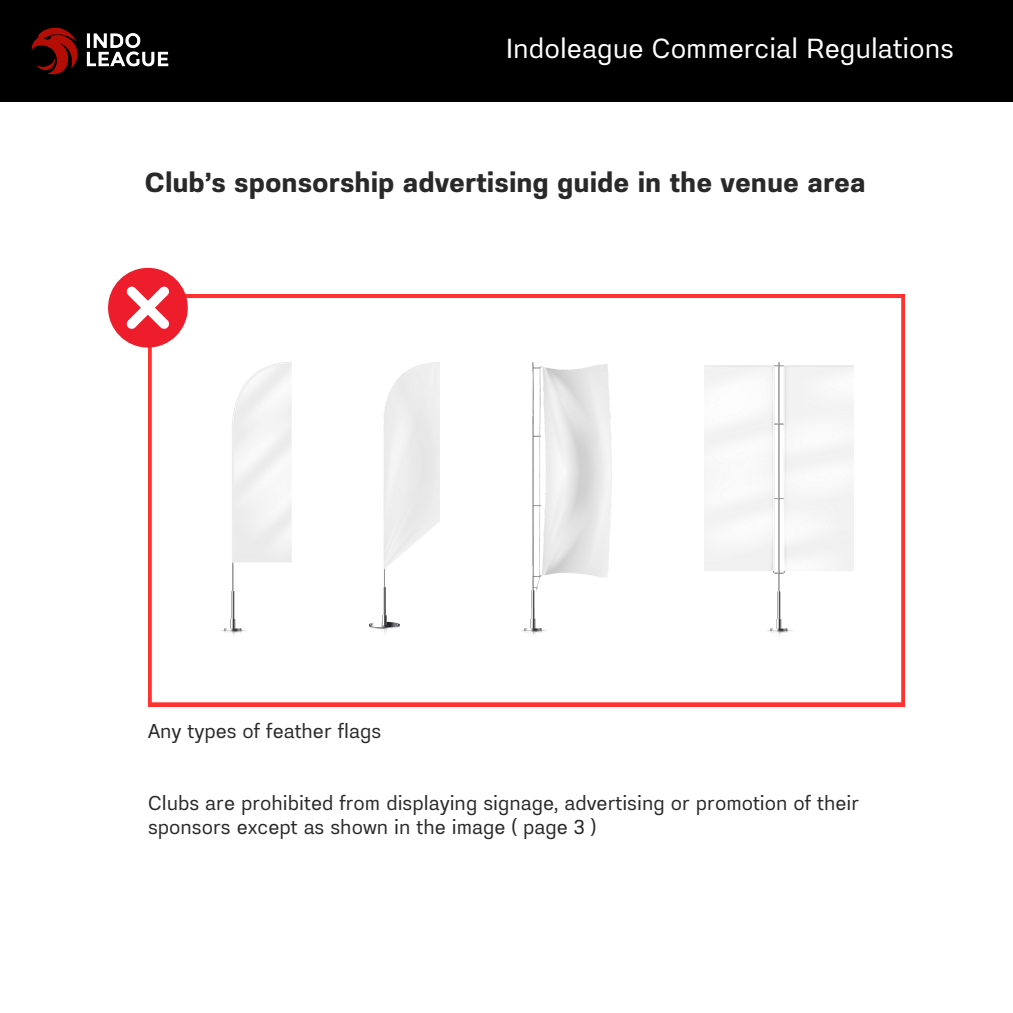
<style>
.page{position:relative;width:1013px;height:1013px;background:#fff}
.page>*{position:absolute;margin:0;border:0;box-sizing:border-box;transform-origin:0 0}
.t1{font:700 27.5px "Prachason Neue";color:#292929}
.t2{font:27.5px "Prachason Neue";color:#fff}
.t3{font:20px/23.5px "Prachason Neue";color:#292929}
</style>
<div class="page">
<div style="left:0;top:0;width:1012px;height:101px;background:#000"></div>
<img style="left:31px;top:27px;width:138px;height:48px">
<svg style="left:148px;top:294px;width:757px;height:412px"></svg>
<img style="left:369px;top:362px;width:71px;height:276px">
<img style="left:218px;top:362px;width:73px;height:276px">
<img style="left:519px;top:362px;width:92px;height:276px">
<div style="left:108px;top:268px;width:80px;height:79px;background:#ed1d2b;border-radius:50%"></div>
<svg style="left:126px;top:286px;width:43px;height:43px"></svg>
<img style="left:705px;top:362px;width:148px;height:276px">
<p class="t2" style="left:506px;top:36px;width:449px">Indoleague Commercial Regulations</p>
<p class="t1" style="left:145px;top:170px;width:722px">Club’s sponsorship advertising guide in the venue area</p>
<p class="t3" style="left:148px;top:720px;width:235px">Any types of feather flags</p>
<p class="t3" style="left:148px;top:792px;width:712px">Clubs are prohibited from displaying signage, advertising or promotion of their sponsors except as shown in the image ( page 3 )</p>
</div>
